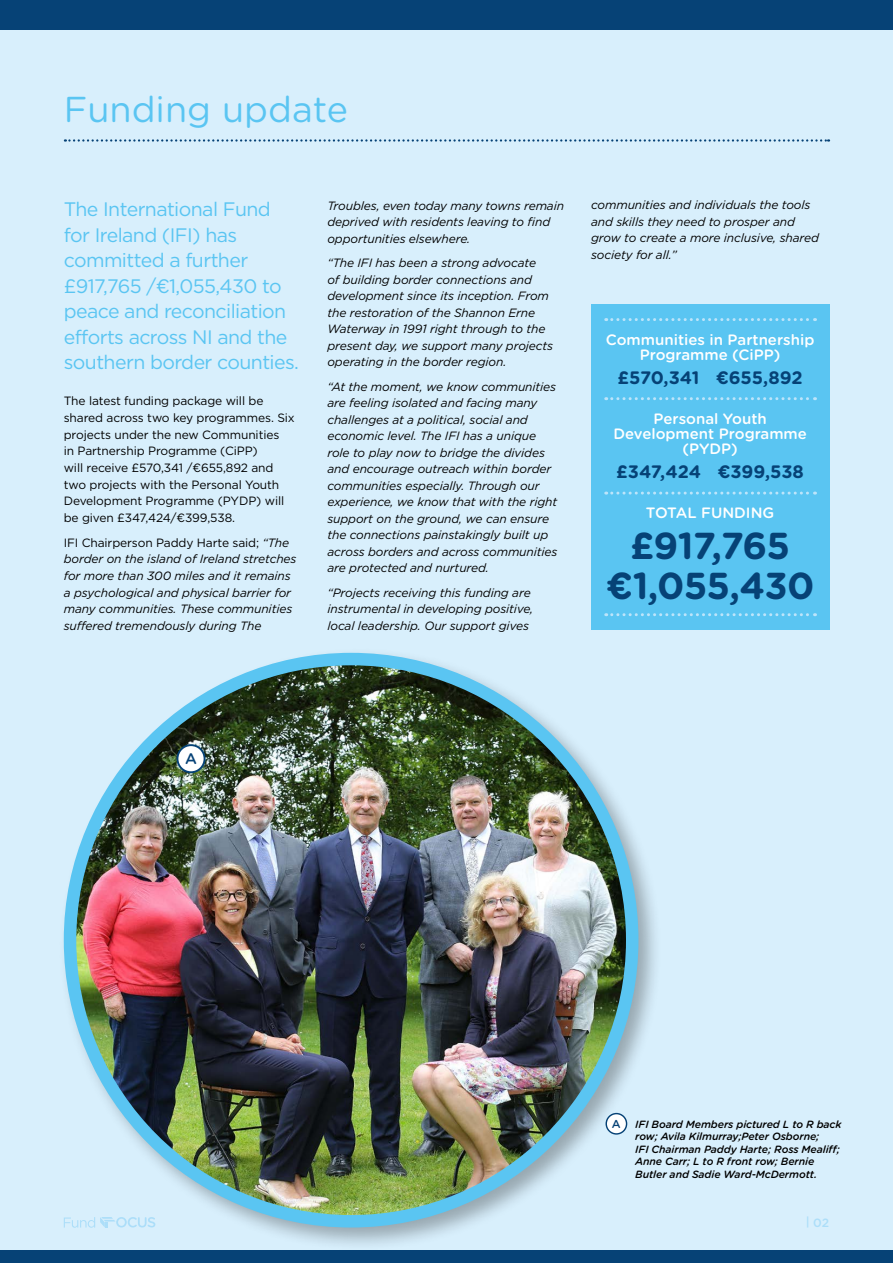
<style>
.page{position:relative;width:893px;height:1263px;background:#d8effc}
.page>*{position:absolute;margin:0;border:0;box-sizing:border-box;transform-origin:0 0}
.t1{font:700 37.5px/40.5px "Gotham Rounded";letter-spacing:-.02em;color:#064276;text-align:center}
.t2{font:36px "Gotham Rounded";color:#5ac5f2}
.t3{font:19.5px/25.5px "Gotham";letter-spacing:-.03em;color:#5ac5f2}
.t4{font:700 18px "Gotham Rounded";letter-spacing:-.005em;color:#064276}
.t5{font:500 15.3px "Gotham Rounded";color:#064276}
.t6{font:500 15px/15px "Gotham Rounded";color:#fff;text-align:center}
.t7{font:italic 12px/16.5px "Gotham";letter-spacing:-.01em;color:#000}
.t8{font:12px/16.6px "Gotham";letter-spacing:-.01em;color:#000}
.t9{font:500 12px "Gotham";color:#acdef9}
.t10{font:500 11.55px "Gotham Rounded";color:#064276}
.t11{font:italic 500 10.5px/12.6px "Gotham Rounded";letter-spacing:-.01em;color:#000}
.s1{font-family:"Gotham Rounded"}
.s2{font-style:normal}
</style>
<div class="page">
<svg style="left:65px;top:139px;width:764px;height:3px"></svg>
<div style="left:0;top:0;width:893px;height:30px;background:#064276"></div>
<div style="left:0;top:1250px;width:893px;height:13px;background:#064276"></div>
<div style="left:591px;top:304px;width:238px;height:326px;background:#5ac5f2"></div>
<svg style="left:606px;top:492px;width:209px;height:3px"></svg>
<svg style="left:606px;top:397px;width:209px;height:3px"></svg>
<svg style="left:606px;top:318px;width:209px;height:3px"></svg>
<svg style="left:606px;top:613px;width:209px;height:3px"></svg>
<div style="left:58px;top:647px;width:605px;height:605px;background:#000;opacity:.3"></div>
<img style="left:70px;top:659px;width:562px;height:562px;border-radius:281px">
<div style="left:177px;top:745px;width:28px;height:27px;background:#fff;border-radius:50%"></div>
<div style="left:176px;top:744px;width:30px;height:29px;border:2px solid #064276;border-radius:50%"></div>
<h2 class="t2" style="left:64px;top:85px;width:286px">Funding update</h2>
<h3 class="t3" style="left:64px;top:196px;width:237px">The International Fund for Ireland (IFI) has committed a further £917,765 /<span class="s1">€</span>1,055,430 to peace and reconciliation efforts across NI and the southern border counties.</h3>
<p class="t8" style="left:64px;top:392px;width:233px">The latest funding package will be shared across two key programmes. Six projects under the new Communities<br>in Partnership Programme (CiPP)<br>will receive £570,341 /<span class="s1">€</span>655,892 and two projects with the Personal Youth Development Programme (PYDP) will be given £347,424/<span class="s1">€</span>399,538.</p>
<p class="t7" style="left:64px;top:534px;width:234px"><span class="s2">IFI Chairperson Paddy Harte said;</span> “The border on the island of Ireland stretches for more than 300 miles and it remains a psychological and physical barrier for many communities. These communities suffered tremendously during The</p>
<p class="t7" style="left:327px;top:197px;width:238px">Troubles, even today many towns remain deprived with residents leaving to find opportunities elsewhere.</p>
<p class="t7" style="left:327px;top:255px;width:227px">“The IFI has been a strong advocate<br>of building border connections and development since its inception. From the restoration of the Shannon Erne Waterway in 1991 right through to the present day, we support many projects operating in the border region.</p>
<p class="t7" style="left:327px;top:378px;width:232px">“At the moment, we know communities are feeling isolated and facing many challenges at a political, social and economic level. The IFI has a unique role to play now to bridge the divides and encourage outreach within border communities especially. Through our experience, we know that with the right support on the ground, we can ensure the connections painstakingly built up across borders and across communities are protected and nurtured.</p>
<p class="t7" style="left:327px;top:584px;width:207px">“Projects receiving this funding are instrumental in developing positive, local leadership. Our support gives</p>
<p class="t7" style="left:591px;top:197px;width:229px">communities and individuals the tools and skills they need to prosper and grow to create a more inclusive, shared society for all.”</p>
<p class="t6" style="left:606px;top:331px;width:210px">Communities in Partnership<br>Programme (CiPP)</p>
<h3 class="t4" style="left:618px;top:364px;width:187px">£570,341 €655,892</h3>
<p class="t6" style="left:613px;top:411px;width:195px">Personal Youth<br>Development Programme (PYDP)</p>
<h3 class="t4" style="left:616px;top:458px;width:189px">£347,424 €399,538</h3>
<p class="t6" style="left:646px;top:505px;width:130px">TOTAL FUNDING</p>
<h1 class="t1" style="left:606px;top:524px;width:210px">£917,765 €1,055,430</h1>
<p class="t5" style="left:185px;top:748px;width:13px">A</p>
<p class="t10" style="left:612px;top:1115px;width:10px">A</p>
<p class="t11" style="left:635px;top:1117px;width:208px">IFI Board Members pictured L to R back row; Avila Kilmurray;Peter Osborne;<br>IFI Chairman Paddy Harte; Ross Mealiff; Anne Carr; L to R front row; Bernie Butler and Sadie Ward-McDermott.</p>
<p class="t9" style="left:806px;top:1215px;width:25px">| 02</p>
</div>
